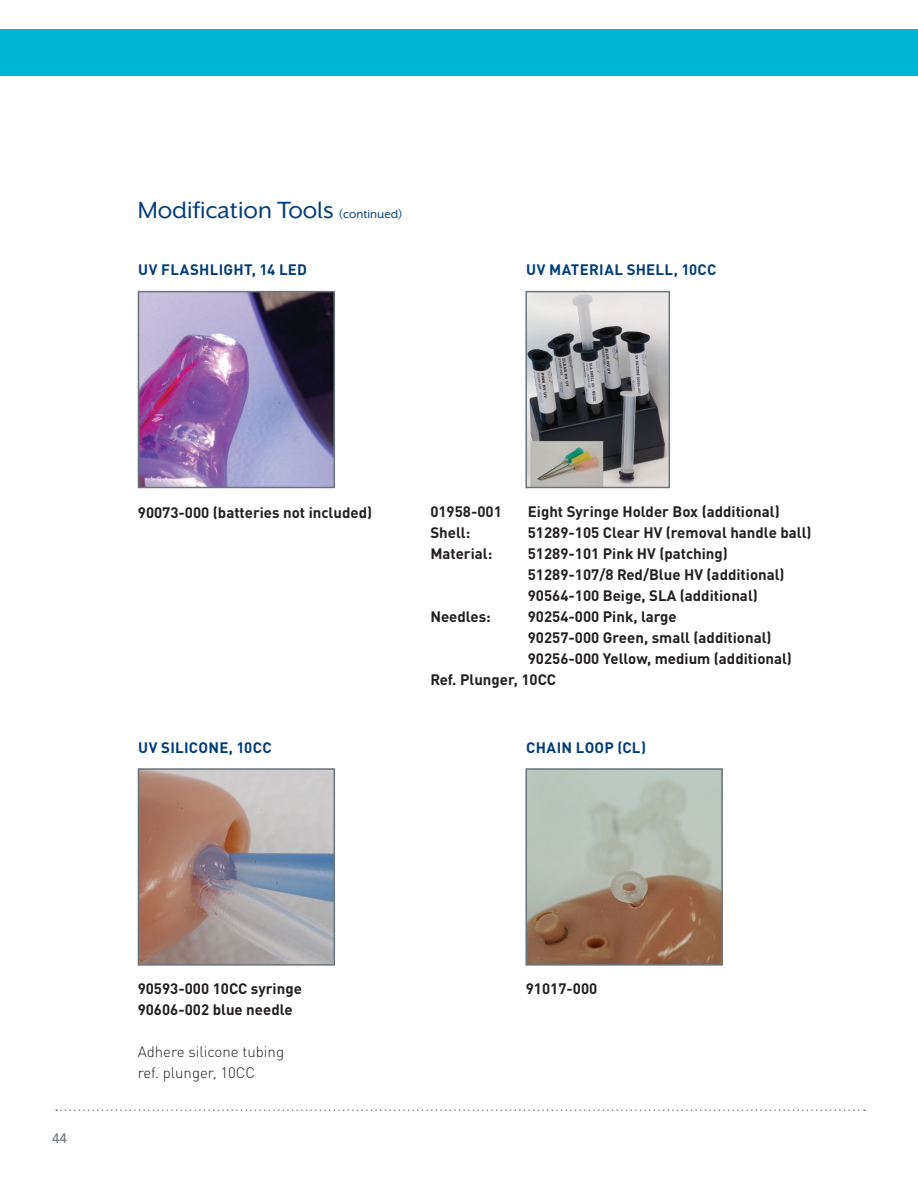
<style>
.page{position:relative;width:918px;height:1188px;background:#fff}
.page>*{position:absolute;margin:0;border:0;box-sizing:border-box;transform-origin:0 0}
.t1{font:27px "Mr Eaves XL San OT";color:#003d78}
.t2{font:700 15px/21px "DINOT";color:#231f20}
.t3{font:700 15px "DINOT";letter-spacing:.02em;color:#003d78}
.t4{font:300 15px/21px "DINOT";color:#231f20}
.t5{font:13.5px "Avenir LT SLI Std Medium";color:#6a747b}
.s1{font-size:13.5px}
</style>
<div class="page">
<div style="left:0;top:29px;width:918px;height:47px;background:#00b5d1"></div>
<svg style="left:56px;top:1109px;width:809px;height:2px"></svg>
<img style="left:141px;top:294px;width:191px;height:191px">
<div style="left:138px;top:291px;width:197px;height:197px;border:2px solid #6a747b"></div>
<img style="left:141px;top:771px;width:191px;height:192px">
<div style="left:138px;top:768px;width:197px;height:198px;border:2px solid #6a747b"></div>
<img style="left:528px;top:294px;width:139px;height:191px">
<div style="left:525px;top:291px;width:145px;height:197px;border:2px solid #6a747b"></div>
<img style="left:528px;top:771px;width:192px;height:192px">
<div style="left:525px;top:768px;width:198px;height:198px;border:2px solid #6a747b"></div>
<h1 class="t1" style="left:138px;top:196px;width:266px">Modification Tools <span class="s1">(continued)</span></h1>
<p class="t3" style="left:138px;top:260px;width:170px">UV FLASHLIGHT, 14 LED</p>
<p class="t3" style="left:526px;top:260px;width:192px">UV MATERIAL SHELL, 10CC</p>
<p class="t2" style="left:138px;top:501px;width:236px">90073-000 (batteries not included)</p>
<p class="t2" style="left:430px;top:500px;width:73px">01958-001</p>
<p class="t2" style="left:528px;top:500px;width:253px">Eight Syringe Holder Box (additional)</p>
<p class="t2" style="left:430px;top:521px;width:42px">Shell:</p>
<p class="t2" style="left:528px;top:521px;width:285px">51289-105 Clear HV (removal handle ball)</p>
<p class="t2" style="left:430px;top:542px;width:64px">Material:</p>
<p class="t2" style="left:528px;top:542px;width:258px">51289-101 Pink HV (patching)<br>51289-107/8 Red/Blue HV (additional)<br>90564-100 Beige, SLA (additional)</p>
<p class="t2" style="left:430px;top:605px;width:62px">Needles:</p>
<p class="t2" style="left:528px;top:605px;width:151px">90254-000 Pink, large</p>
<p class="t2" style="left:528px;top:626px;width:245px">90257-000 Green, small (additional)</p>
<p class="t2" style="left:528px;top:647px;width:266px">90256-000 Yellow, medium (additional)</p>
<p class="t2" style="left:430px;top:668px;width:127px">Ref. Plunger, 10CC</p>
<p class="t3" style="left:138px;top:738px;width:135px">UV SILICONE, 10CC</p>
<p class="t3" style="left:526px;top:738px;width:121px">CHAIN LOOP (CL)</p>
<p class="t5" style="left:52px;top:1130px;width:17px">44</p>
<p class="t2" style="left:138px;top:978px;width:166px">90593-000 10CC syringe</p>
<p class="t2" style="left:526px;top:978px;width:73px">91017-000</p>
<p class="t2" style="left:138px;top:999px;width:156px">90606-002 blue needle</p>
<p class="t4" style="left:138px;top:1041px;width:148px">Adhere silicone tubing ref. plunger, 10CC</p>
</div>
